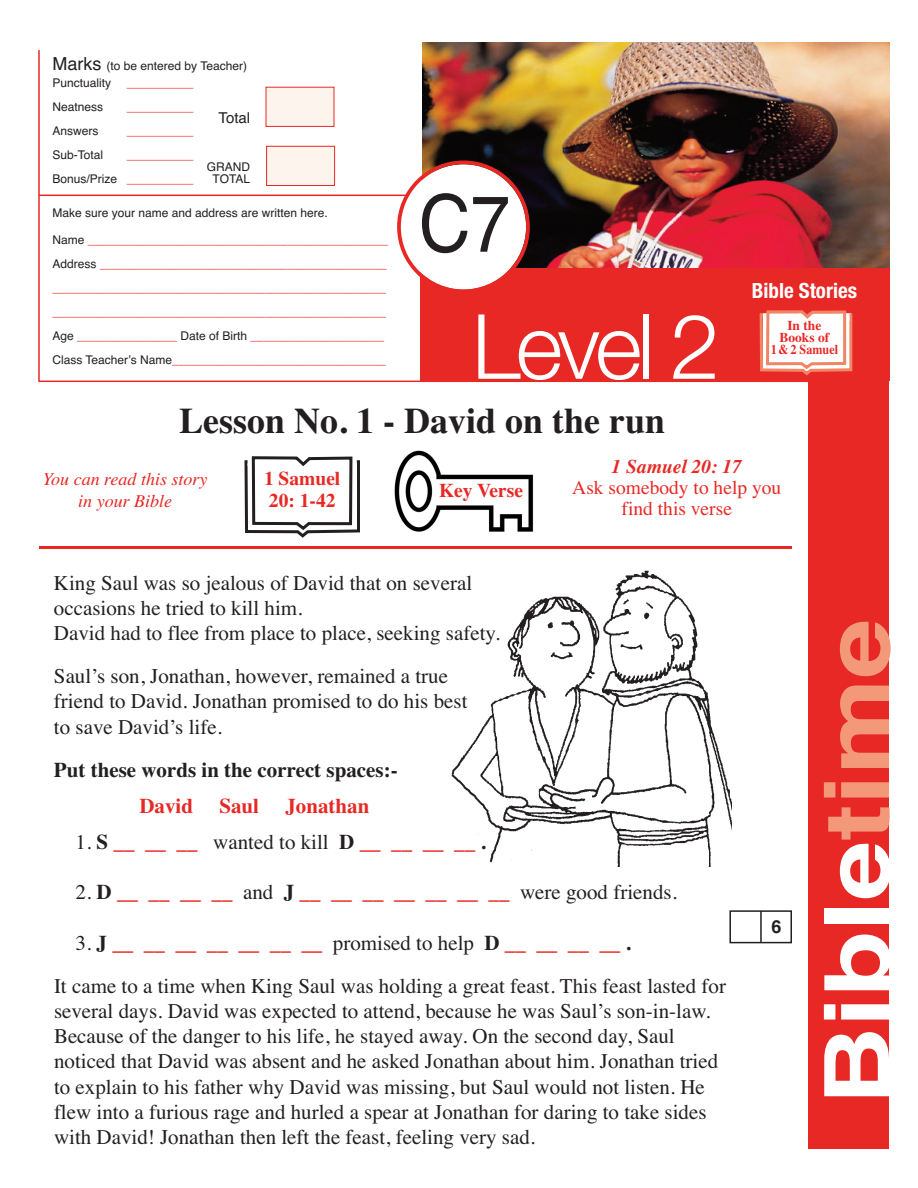
<style>
.page{position:relative;width:918px;height:1188px;background:#fff}
.page>*{position:absolute;margin:0;border:0;box-sizing:border-box;transform-origin:0 0}
.t1{font:700 90px "Helvetica";color:#fff;scale:1.2 1}
.t2{font:300 90px "Helvetica Neue";letter-spacing:-.05em;color:#fff}
.t3{font:79.5px "Helvetica";color:#231f20;scale:.9 1}
.t4{font:700 36px "Times";color:#231f20}
.t5{font:21px/25.2px "Times";color:#231f20}
.t6{font:700 21px "Times";color:#e82824}
.t7{font:700 21px "Times";color:#231f20}
.t8{font:700 condensed 21px "Helvetica Neue";color:#fff}
.t9{font:19.5px/21px "Times";color:#e82824;text-align:center}
.t10{font:700 19.5px/22.5px "Times";color:#e82824}
.t11{font:italic 700 19.5px "Times";color:#e82824}
.t12{font:italic 18px/21.6px "Times";color:#e82824;text-align:center}
.t13{font:700 18px "Helvetica";color:#231f20}
.t14{font:15px "Helvetica";color:#231f20}
.t15{font:700 13.5px/12px "Times";color:#e82824;text-align:center}
.t16{font:12px/24px "Helvetica";color:#e82824}
.t17{font:12px/17px "Helvetica";color:#231f20}
.s1{font-size:18px}
.s2{color:#e82824}
.s3{color:#231f20}
.s4{font-weight:700}
.s5{font-weight:700;color:#e82824}
.s6{font-weight:400;color:#231f20}
.s7{color:#f3997a}
</style>
<div class="page">
<img style="left:422px;top:42px;width:467px;height:226px">
<div style="left:420px;top:268px;width:470px;height:113px;background:#e82824"></div>
<div style="left:808px;top:380px;width:82px;height:769px;background:#e82824"></div>
<svg style="left:397px;top:161px;width:133px;height:129px"></svg>
<hr style="left:39px;top:546px;width:753px;height:3px;background:#e82824">
<hr style="left:38px;top:50px;width:2px;height:332px;background:#e82824">
<hr style="left:39px;top:195px;width:370px;height:1px;background:#e82824">
<hr style="left:39px;top:381px;width:770px;height:1px;background:#e82824">
<div style="left:266px;top:87px;width:68px;height:39px;background:#fdf4ee"></div>
<div style="left:266px;top:87px;width:68px;height:40px;border:1px solid #e82824"></div>
<div style="left:267px;top:146px;width:67px;height:39px;background:#fdf4ee"></div>
<div style="left:266px;top:146px;width:69px;height:40px;border:1px solid #e82824"></div>
<svg style="left:760px;top:310px;width:92px;height:65px;background:#fad4cc"></svg>
<svg style="left:244px;top:456px;width:116px;height:82px"></svg>
<div style="left:257px;top:469px;width:90px;height:51px;background:#fff"></div>
<img style="left:394px;top:450px;width:140px;height:82px">
<svg style="left:729px;top:910px;width:63px;height:34px"></svg>
<div style="left:770px;top:918px;width:18px;height:18px;background:#fff"></div>
<img style="left:451px;top:571px;width:281px;height:295px">
<p class="t17" style="left:52px;top:59px;width:196px"><span class="s1">Marks</span> (to be entered by Teacher)<br>Punctuality</p>
<p class="t16" style="left:127px;top:72px;width:68px">__________</p>
<p class="t17" style="left:52px;top:100px;width:52px">Neatness</p>
<p class="t16" style="left:127px;top:96px;width:68px">__________</p>
<p class="t14" style="left:219px;top:112px;width:33px">Total</p>
<p class="t17" style="left:52px;top:124px;width:48px">Answers</p>
<p class="t16" style="left:127px;top:120px;width:68px">__________</p>
<p class="t17" style="left:52px;top:148px;width:52px">Sub-Total</p>
<p class="t16" style="left:127px;top:144px;width:68px">__________</p>
<p class="t17" style="left:207px;top:160px;width:45px">GRAND</p>
<p class="t17" style="left:52px;top:172px;width:142px">Bonus/Prize <span class="s2">__________</span></p>
<p class="t17" style="left:213px;top:172px;width:39px">TOTAL</p>
<p class="t17" style="left:52px;top:205px;width:277px">Make sure your name and address are written here.</p>
<p class="t16" style="left:52px;top:229px;width:337px"><span class="s3">Name</span> _____________________________________________ <span class="s3">Address</span> ___________________________________________ __________________________________________________ __________________________________________________ <span class="s3">Age</span> _______________ <span class="s3">Date of Birth</span> ____________________ <span class="s3">Class Teacherʼs Name</span>________________________________</p>
<h2 class="t3" style="left:419px;top:195px;width:103px">C7</h2>
<h1 class="t2" style="left:472px;top:315px;width:250px">Level 2</h1>
<p class="t8" style="left:752px;top:279px;width:107px">Bible Stories</p>
<p class="t15" style="left:771px;top:321px;width:69px">In the<br>Books of<br>1 &amp; 2 Samuel</p>
<h3 class="t4" style="left:179px;top:408px;width:488px">Lesson No. 1 - David on the run</h3>
<p class="t10" style="left:264px;top:469px;width:78px">1 Samuel<br>20: 1-42</p>
<p class="t11" style="left:612px;top:459px;width:132px">1 Samuel 20: 17</p>
<p class="t9" style="left:572px;top:479px;width:211px">Ask somebody to help you find this verse</p>
<p class="t12" style="left:43px;top:470px;width:166px">You can read this story in your Bible</p>
<p class="t10" style="left:439px;top:481px;width:85px">Key Verse</p>
<p class="t5" style="left:54px;top:572px;width:447px">King Saul was so jealous of David that on several occasions he tried to kill him.<br>David had to flee from place to place, seeking safety.</p>
<p class="t5" style="left:54px;top:666px;width:415px">Saul’s son, Jonathan, however, remained a true friend to David. Jonathan promised to do his best to save David’s life.</p>
<p class="t7" style="left:54px;top:762px;width:345px">Put these words in the correct spaces:-</p>
<p class="t6" style="left:139px;top:798px;width:55px">David</p>
<p class="t6" style="left:219px;top:798px;width:41px">Saul</p>
<p class="t6" style="left:285px;top:798px;width:86px">Jonathan</p>
<p class="t5" style="left:76px;top:831px;width:412px">1. <span class="s4">S</span> <span class="s5">__ __ __</span> wanted to kill <span class="s4">D</span> <span class="s5">__ __ __ __</span> <span class="s4">.</span></p>
<p class="t6" style="left:76px;top:885px;width:603px"><span class="s6">2.</span> <span class="s3">D</span> __ __ __ __ <span class="s6">and</span> <span class="s3">J</span> __ __ __ __ __ __ __ <span class="s6">were good friends.</span></p>
<p class="t5" style="left:54px;top:923px;width:674px;line-height:43.2px;text-indent:22px">3. <span class="s4">J</span> <span class="s5">__ __ __ __ __ __ __</span> promised to help <span class="s4">D</span> <span class="s5">__ __ __ __</span> <span class="s4">.<br></span>It came to a time when King Saul was holding a great feast. This feast lasted for</p>
<p class="t5" style="left:54px;top:1000px;width:666px">several days. David was expected to attend, because he was Saul’s son-in-law.<br>Because of the danger to his life, he stayed away. On the second day, Saul noticed that David was absent and he asked Jonathan about him. Jonathan tried to explain to his father why David was missing, but Saul would not listen. He flew into a furious rage and hurled a spear at Jonathan for daring to take sides with David! Jonathan then left the feast, feeling very sad.</p>
<p class="t13" style="left:771px;top:920px;width:12px">6</p>
<h1 class="t1" style="left:824px;top:1105px;width:407px;rotate:-90deg">Bible<span class="s7">time</span></h1>
</div>
